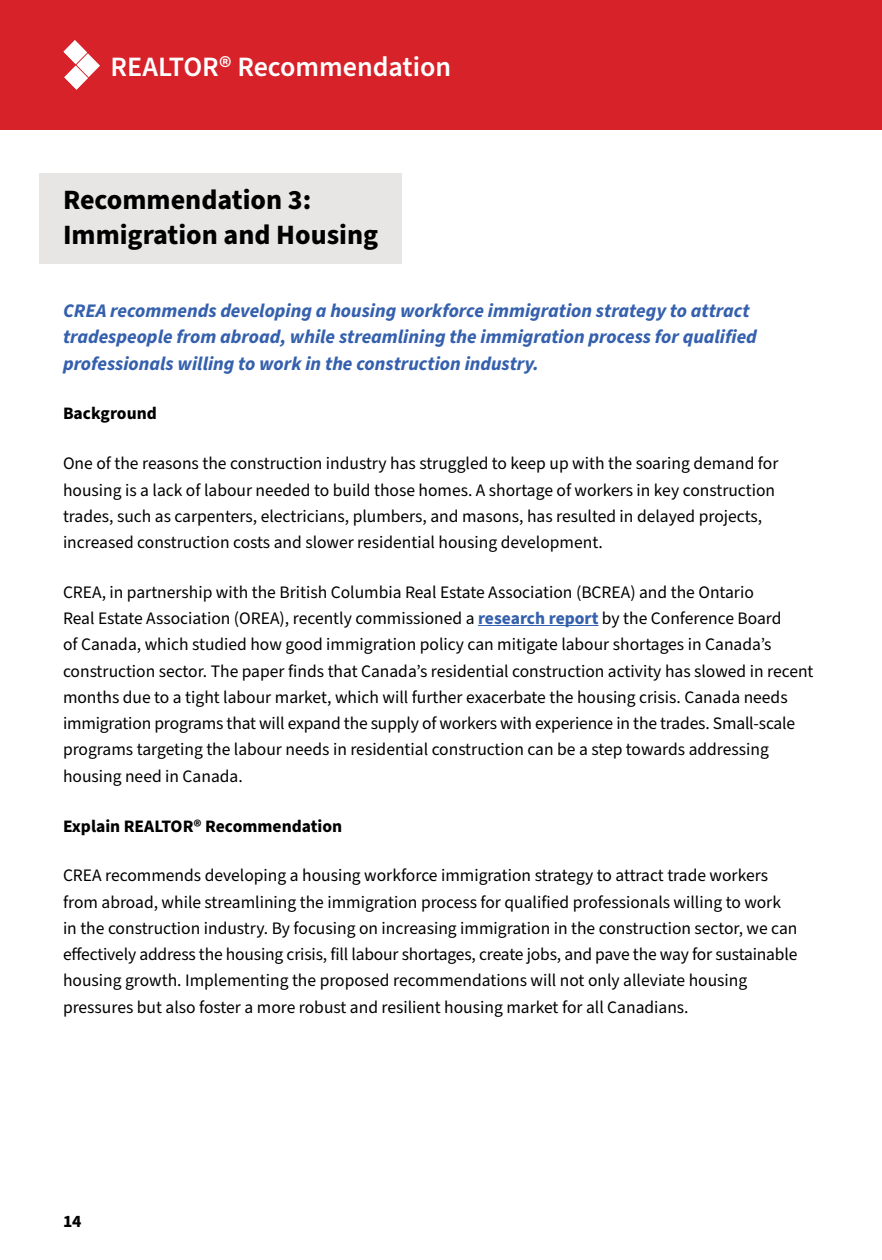
<style>
.page{position:relative;width:882px;height:1260px;background:#fff}
.page>*{position:absolute;margin:0;border:0;box-sizing:border-box;transform-origin:0 0}
.t1{font:700 28px/35px "Source Sans Pro";color:#000}
.t2{font:600 28px "Source Sans Pro";color:#fff}
.t3{font:italic 700 19.25px/26.2px "Source Sans Pro";color:#3560ad}
.t4{font:17.5px/26.2px "Source Sans Pro";color:#000}
.t5{font:700 17.5px "Source Sans Pro";color:#000}
.s1{font-weight:700;color:#3560ad}
</style>
<div class="page">
<div style="left:0;top:0;width:882px;height:130px;background:#d72229"></div>
<svg style="left:64px;top:40px;width:36px;height:50px"></svg>
<div style="left:39px;top:173px;width:363px;height:91px;background:#e7e6e5"></div>
<hr style="left:478px;top:625px;width:120px;height:1px;background:#3560ad">
<h1 class="t2" style="left:111px;top:48px;width:342px">REALTOR® Recommendation</h1>
<h1 class="t1" style="left:63px;top:183px;width:317px">Recommendation 3:<br>Immigration and Housing</h1>
<p class="t3" style="left:63px;top:298px;width:695px">CREA recommends developing a housing workforce immigration strategy to attract tradespeople from abroad, while streamlining the immigration process for qualified professionals willing to work in the construction industry.</p>
<p class="t5" style="left:63px;top:402px;width:95px">Background</p>
<p class="t4" style="left:63px;top:451px;width:717px">One of the reasons the construction industry has struggled to keep up with the soaring demand for housing is a lack of labour needed to build those homes. A shortage of workers in key construction trades, such as carpenters, electricians, plumbers, and masons, has resulted in delayed projects, increased construction costs and slower residential housing development.</p>
<p class="t4" style="left:63px;top:580px;width:752px">CREA, in partnership with the British Columbia Real Estate Association (BCREA) and the Ontario<br>Real Estate Association (OREA), recently commissioned a <span class="s1">research report</span> by the Conference Board<br>of Canada, which studied how good immigration policy can mitigate labour shortages in Canada’s construction sector. The paper finds that Canada’s residential construction activity has slowed in recent months due to a tight labour market, which will further exacerbate the housing crisis. Canada needs immigration programs that will expand the supply of workers with experience in the trades. Small-scale programs targeting the labour needs in residential construction can be a step towards addressing housing need in Canada.</p>
<p class="t5" style="left:63px;top:814px;width:281px">Explain REALTOR® Recommendation</p>
<p class="t4" style="left:63px;top:863px;width:736px">CREA recommends developing a housing workforce immigration strategy to attract trade workers from abroad, while streamlining the immigration process for qualified professionals willing to work in the construction industry. By focusing on increasing immigration in the construction sector, we can effectively address the housing crisis, fill labour shortages, create jobs, and pave the way for sustainable housing growth. Implementing the proposed recommendations will not only alleviate housing pressures but also foster a more robust and resilient housing market for all Canadians.</p>
<p class="t5" style="left:63px;top:1209px;width:20px">14</p>
</div>
